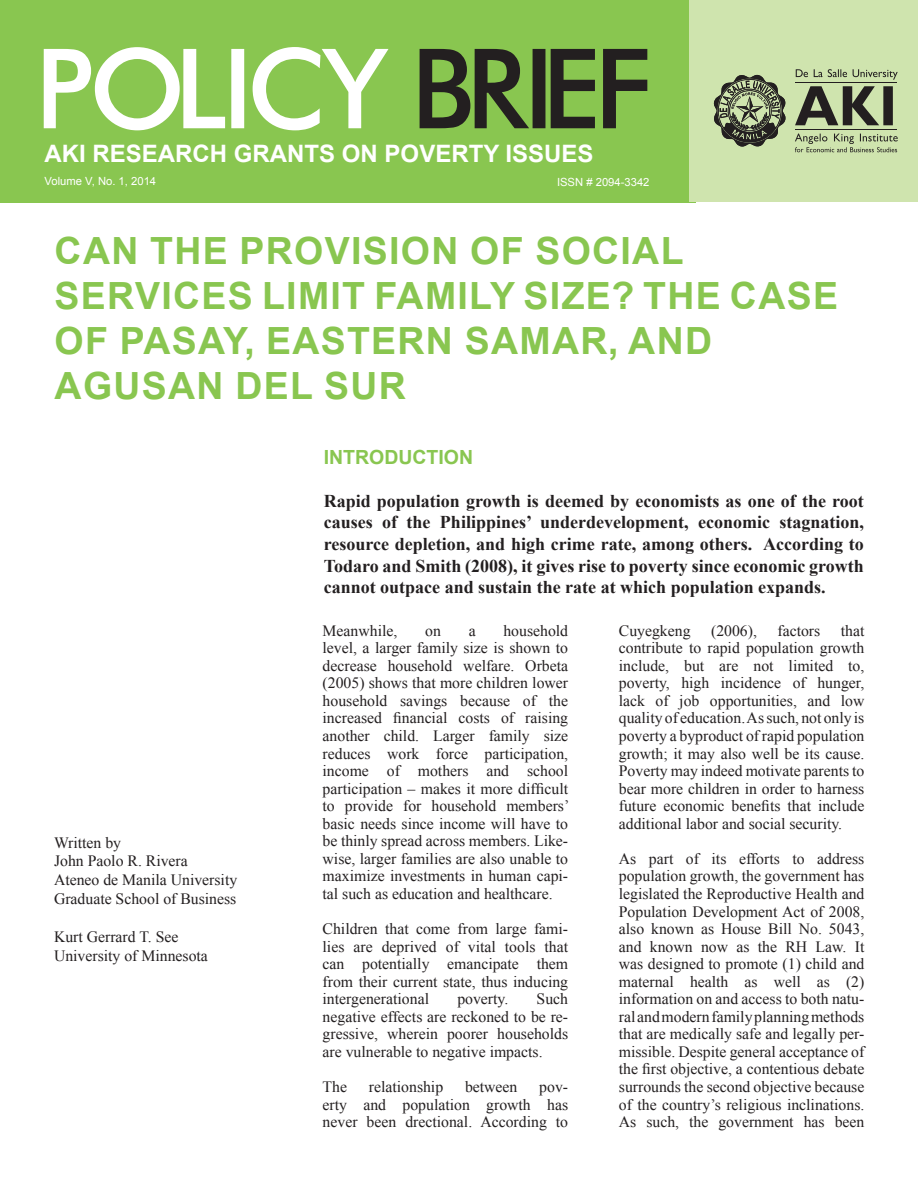
<style>
.page{position:relative;width:918px;height:1188px;background:#fff}
.page>*{position:absolute;margin:0;border:0;box-sizing:border-box;transform-origin:0 0}
.t1{font:700 37.5px/45px "Arial";letter-spacing:.035em;color:#89c650}
.t2{font:700 24px "Arial";color:#fff}
.t3{font:700 19.5px "Arial";color:#89c650}
.t4{font:700 18px/21.6px "Times New Roman";color:#231f20;text-align:justify}
.t5{font:15.75px/17.5px "Times New Roman";color:#231f20}
.t6{font:11.25px "Arial";color:#fff}
</style>
<div class="page">
<div style="left:0;top:0;width:696px;height:203px;background:#89c650"></div>
<div style="left:689px;top:0;width:229px;height:202px;background:#cfe4ae"></div>
<svg style="left:44px;top:47px;width:345px;height:83px"></svg>
<svg style="left:420px;top:49px;width:227px;height:79px"></svg>
<svg style="left:795px;top:134px;width:103px;height:18px"></svg>
<svg style="left:795px;top:86px;width:98px;height:39px"></svg>
<svg style="left:796px;top:69px;width:102px;height:11px"></svg>
<hr style="left:795px;top:82px;width:101px;height:1px;background:#231f20">
<hr style="left:795px;top:130px;width:101px;height:1px;background:#231f20">
<svg style="left:714px;top:75px;width:72px;height:72px"></svg>
<p class="t2" style="left:45px;top:137px;width:550px">AKI RESEARCH GRANTS ON POVERTY ISSUES</p>
<p class="t6" style="left:45px;top:173px;width:113px">Volume V, No. 1, 2014</p>
<p class="t6" style="left:557px;top:175px;width:94px">ISSN # 2094-3342</p>
<p class="t1" style="left:55px;top:229px;width:630px">CAN THE PROVISION OF SOCIAL</p>
<p class="t1" style="left:55px;top:274px;width:785px">SERVICES LIMIT FAMILY SIZE? THE CASE<br>OF PASAY, EASTERN SAMAR, AND</p>
<p class="t1" style="left:55px;top:364px;width:353px">AGUSAN DEL SUR</p>
<p class="t5" style="left:54px;top:833px;width:69px">Written by</p>
<p class="t5" style="left:54px;top:852px;width:135px">John Paolo R. Rivera</p>
<p class="t5" style="left:54px;top:871px;width:185px">Ateneo de Manila University</p>
<p class="t5" style="left:54px;top:890px;width:184px">Graduate School of Business</p>
<p class="t5" style="left:54px;top:928px;width:126px">Kurt Gerrard T. See</p>
<p class="t5" style="left:54px;top:946px;width:155px">University of Minnesota</p>
<p class="t3" style="left:324px;top:443px;width:151px">INTRODUCTION</p>
<p class="t4" style="left:324px;top:489px;width:542px">Rapid population growth is deemed by economists as one of the root causes of the Philippines’ underdevelopment, economic stagnation, resource depletion, and high crime rate, among others. According to Todaro and Smith (2008), it gives rise to poverty since economic growth cannot outpace and sustain the rate at which population expands.</p>
<p class="t5" style="left:323px;top:621px;width:76px">Meanwhile,</p>
<p class="t5" style="left:425px;top:621px;width:17px">on</p>
<p class="t5" style="left:469px;top:621px;width:8px">a</p>
<p class="t5" style="left:503px;top:621px;width:66px">household</p>
<p class="t5" style="left:323px;top:639px;width:247px">level, a larger family size is shown to</p>
<p class="t5" style="left:323px;top:656px;width:247px">decrease household welfare. Orbeta (2005) shows that more children lower</p>
<p class="t5" style="left:323px;top:691px;width:247px">household savings because of the</p>
<p class="t5" style="left:323px;top:709px;width:247px">increased financial costs of raising</p>
<p class="t5" style="left:323px;top:726px;width:247px">another child. Larger family size</p>
<p class="t5" style="left:323px;top:744px;width:247px">reduces work force participation,</p>
<p class="t5" style="left:323px;top:762px;width:247px">income of mothers and school</p>
<p class="t5" style="left:323px;top:779px;width:248px;text-align:justify">participation – makes it more difficult to provide for household members’ basic needs since income will have to be thinly spread across members. Like&shy;wise, larger families are also unable to maximize investments in human capi&shy;tal such as education and healthcare.</p>
<p class="t5" style="left:323px;top:920px;width:247px;text-align:justify">Children that come from large fami&shy;lies are deprived of vital tools that can potentially emancipate them from their current state, thus inducing</p>
<p class="t5" style="left:323px;top:990px;width:108px">intergenerational</p>
<p class="t5" style="left:457px;top:990px;width:53px">poverty.</p>
<p class="t5" style="left:537px;top:990px;width:33px">Such</p>
<p class="t5" style="left:323px;top:1007px;width:247px;text-align:justify">negative effects are reckoned to be re&shy;gressive, wherein poorer households are vulnerable to negative impacts.</p>
<p class="t5" style="left:323px;top:1077px;width:26px">The</p>
<p class="t5" style="left:369px;top:1077px;width:76px">relationship</p>
<p class="t5" style="left:465px;top:1077px;width:54px">between</p>
<p class="t5" style="left:323px;top:1077px;width:247px;text-align:right">pov-<br>erty and population growth has</p>
<p class="t5" style="left:323px;top:1113px;width:247px">never been drectional. According to</p>
<p class="t5" style="left:619px;top:621px;width:73px">Cuyegkeng</p>
<p class="t5" style="left:711px;top:621px;width:47px">(2006),</p>
<p class="t5" style="left:777px;top:621px;width:44px">factors</p>
<p class="t5" style="left:841px;top:621px;width:25px">that</p>
<p class="t5" style="left:619px;top:639px;width:247px">contribute to rapid population growth include, but are not limited to,</p>
<p class="t5" style="left:619px;top:674px;width:247px">poverty, high incidence of hunger, lack of job opportunities, and low</p>
<p class="t5" style="left:619px;top:709px;width:247px">quality of education. As such, not only is</p>
<p class="t5" style="left:619px;top:726px;width:247px">poverty a byproduct of rapid population growth; it may also well be its cause.</p>
<p class="t5" style="left:619px;top:762px;width:247px">Poverty may indeed motivate parents to bear more children in order to harness</p>
<p class="t5" style="left:619px;top:797px;width:247px">future economic benefits that include additional labor and social security.</p>
<p class="t5" style="left:619px;top:849px;width:247px">As part of its efforts to address</p>
<p class="t5" style="left:619px;top:867px;width:247px;text-align:justify">population growth, the government has legislated the Reproductive Health and Population Development Act of 2008, also known as House Bill No. 5043, and known now as the RH Law. It was designed to promote (1) child and</p>
<p class="t5" style="left:619px;top:972px;width:247px">maternal health as well as (2)</p>
<p class="t5" style="left:619px;top:990px;width:247px;text-align:justify">information on and access to both natu&shy;ral and modern family planning methods that are medically safe and legally per&shy;missible. Despite general acceptance of the first objective, a contentious debate surrounds the second objective because of the country’s religious inclinations.<br>As such, the government has been</p>
</div>
